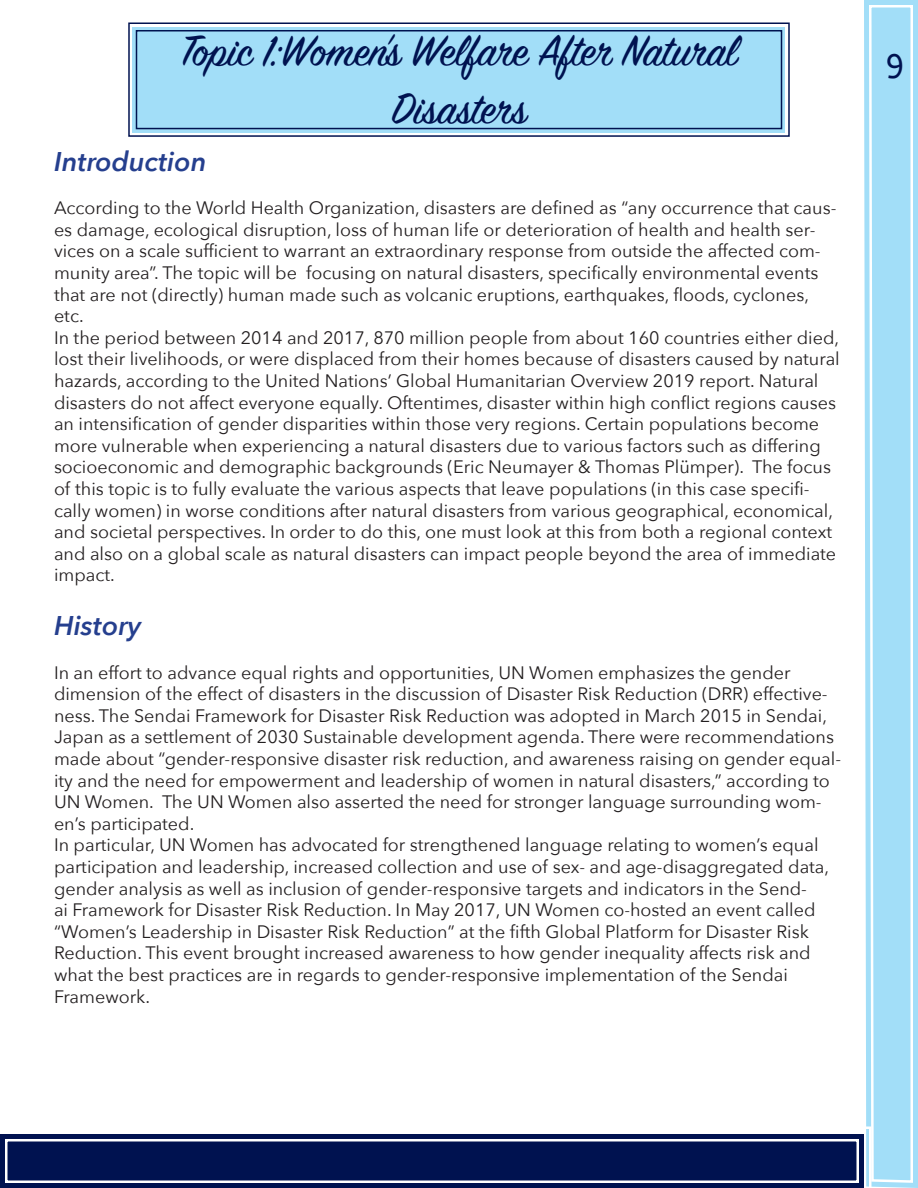
<style>
.page{position:relative;width:918px;height:1188px;background:#fff}
.page>*{position:absolute;margin:0;border:0;box-sizing:border-box;transform-origin:0 0}
.t1{font:48px "Sign Painter House Script";color:#001250}
.t2{font:34.5px "Andale Mono";color:#001250}
.t3{font:italic 600 27px "Avenir Next";color:#253f8e}
.t4{font:18px/21.6px "Avenir Next";color:#231f20}
</style>
<div class="page">
<svg style="left:864px;top:0;width:54px;height:1188px;background:#b2e3f9"></svg>
<svg style="left:868px;top:4px;width:46px;height:1180px;background:#ace1f8"></svg>
<svg style="left:0;top:1125px;width:873px;height:63px"></svg>
<div style="left:5px;top:1139px;width:854px;height:44px;border:3px solid #fff"></div>
<svg style="left:128px;top:22px;width:662px;height:115px;background:#a2d8f2"></svg>
<div style="left:136px;top:30px;width:646px;height:99px;border:2px solid #001250"></div>
<p class="t1" style="left:181px;top:21px;width:558px">Topic 1:Women’s Welfare After Natural</p>
<p class="t1" style="left:391px;top:79px;width:137px">Disasters</p>
<p class="t3" style="left:54px;top:138px;width:154px">Introduction</p>
<p class="t4" style="left:54px;top:196px;width:784px">According to the World Health Organization, disasters are defined as “any occurrence that caus&shy;es damage, ecological disruption, loss of human life or deterioration of health and health ser&shy;vices on a scale sufficient to warrant an extraordinary response from outside the affected com&shy;munity area”. The topic will be focusing on natural disasters, specifically environmental events that are not (directly) human made such as volcanic eruptions, earthquakes, floods, cyclones, etc.</p>
<p class="t4" style="left:54px;top:326px;width:787px">In the period between 2014 and 2017, 870 million people from about 160 countries either died, lost their livelihoods, or were displaced from their homes because of disasters caused by natural hazards, according to the United Nations’ Global Humanitarian Overview 2019 report. Natural disasters do not affect everyone equally. Oftentimes, disaster within high conflict regions causes an intensification of gender disparities within those very regions. Certain populations become more vulnerable when experiencing a natural disasters due to various factors such as differing socioeconomic and demographic backgrounds (Eric Neumayer &amp; Thomas Plümper). The focus of this topic is to fully evaluate the various aspects that leave populations (in this case specifi&shy;cally women) in worse conditions after natural disasters from various geographical, economical, and societal perspectives. In order to do this, one must look at this from both a regional context and also on a global scale as natural disasters can impact people beyond the area of immediate impact.</p>
<p class="t3" style="left:54px;top:603px;width:89px">History</p>
<p class="t4" style="left:54px;top:661px;width:789px">In an effort to advance equal rights and opportunities, UN Women emphasizes the gender dimension of the effect of disasters in the discussion of Disaster Risk Reduction (DRR) effective&shy;ness. The Sendai Framework for Disaster Risk Reduction was adopted in March 2015 in Sendai, Japan as a settlement of 2030 Sustainable development agenda. There were recommendations made about “gender-responsive disaster risk reduction, and awareness raising on gender equal&shy;ity and the need for empowerment and leadership of women in natural disasters,” according to UN Women. The UN Women also asserted the need for stronger language surrounding wom&shy;en’s participated.</p>
<p class="t4" style="left:54px;top:834px;width:777px">In particular, UN Women has advocated for strengthened language relating to women’s equal participation and leadership, increased collection and use of sex- and age-disaggregated data, gender analysis as well as inclusion of gender-responsive targets and indicators in the Send-<br>ai Framework for Disaster Risk Reduction. In May 2017, UN Women co-hosted an event called “Women’s Leadership in Disaster Risk Reduction” at the fifth Global Platform for Disaster Risk Reduction. This event brought increased awareness to how gender inequality affects risk and what the best practices are in regards to gender-responsive implementation of the Sendai Framework.</p>
<h2 class="t2" style="left:884px;top:44px;width:22px">9</h2>
</div>
